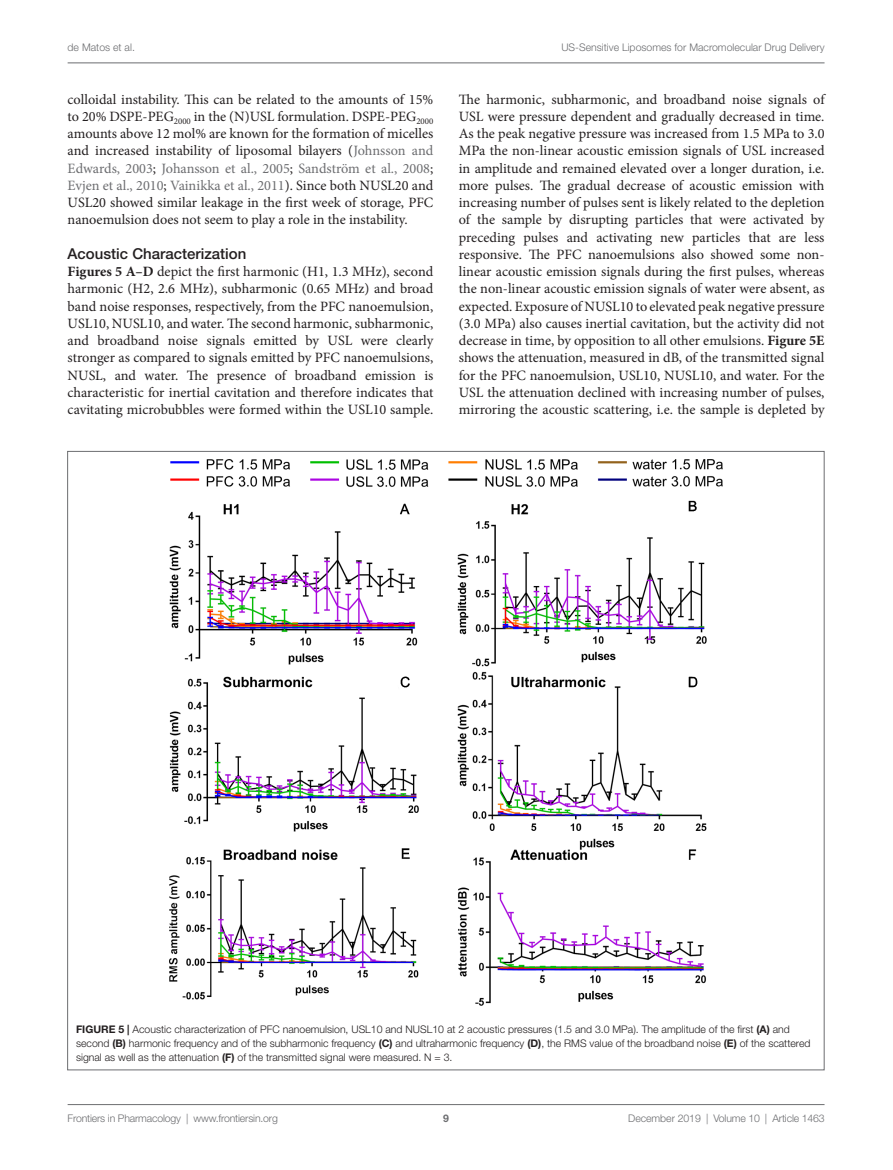
<style>
.page{position:relative;width:893px;height:1170px;background:#fff}
.page>*{position:absolute;margin:0;border:0;box-sizing:border-box;transform-origin:0 0}
._3{font:500 15px "Helvetica Neue LT Std";color:#231f20}
.T1{font:14.25px/17.2px "Minion Pro MTC";color:#231f20;text-align:justify}
.FC{font:300 10.5px/14.2px "Helvetica Neue LT Std";color:#231f20}
.t1{font:300 10.5px "Helvetica Neue LT Std";letter-spacing:-.005em;color:#6c6d70}
.t2{font:700 10.5px "Helvetica Neue LT Std";color:#6c6d70}
.s1{color:#6c6d70}
.s2{font-family:"Minion Pro";font-weight:700}
.s3{font-weight:700}
</style>
<div class="page">
<hr style="left:68px;top:63px;width:756px;height:1px;background:#6c6d70">
<hr style="left:68px;top:1104px;width:756px;height:1px;background:#6c6d70">
<img style="left:170px;top:460px;width:552px;height:545px">
<p class="t1" style="left:68px;top:41px;width:69px">de Matos et al.</p>
<p class="t1" style="left:561px;top:41px;width:265px">US-Sensitive Liposomes for Macromolecular Drug Delivery</p>
<p class="T1" style="left:68px;top:90px;width:367px">colloidal instability. This can be related to the amounts of 15% to 20% DSPE-PEG<sub>2000</sub> in the (N)USL formulation. DSPE-PEG<sub>2000 </sub>amounts above 12 mol% are known for the formation of micelles and increased instability of liposomal bilayers (<span class="s1">Johnsson and Edwards, 2003</span>; <span class="s1">Johansson et al., 2005</span>; <span class="s1">Sandström et al., 2008</span>; <span class="s1">Evjen et al., 2010</span>; <span class="s1">Vainikka et al., 2011</span>). Since both NUSL20 and USL20 showed similar leakage in the first week of storage, PFC nanoemulsion does not seem to play a role in the instability.</p>
<p class="_3" style="left:68px;top:244px;width:180px">Acoustic Characterization</p>
<p class="T1" style="left:68px;top:263px;width:367px"><span class="s2">Figures 5 A–D</span> depict the first harmonic (H1, 1.3 MHz), second harmonic (H2, 2.6 MHz), subharmonic (0.65 MHz) and broad band noise responses, respectively, from the PFC nanoemulsion, USL10, NUSL10, and water. The second harmonic, subharmonic, and broadband noise signals emitted by USL were clearly stronger as compared to signals emitted by PFC nanoemulsions, NUSL, and water. The presence of broadband emission is characteristic for inertial cavitation and therefore indicates that cavitating microbubbles were formed within the USL10 sample.</p>
<p class="T1" style="left:459px;top:90px;width:367px">The harmonic, subharmonic, and broadband noise signals of USL were pressure dependent and gradually decreased in time.<br>As the peak negative pressure was increased from 1.5 MPa to 3.0<br>MPa the non-linear acoustic emission signals of USL increased in amplitude and remained elevated over a longer duration, i.e. more pulses. The gradual decrease of acoustic emission with increasing number of pulses sent is likely related to the depletion of the sample by disrupting particles that were activated by preceding pulses and activating new particles that are less responsive. The PFC nanoemulsions also showed some non&shy;linear acoustic emission signals during the first pulses, whereas the non-linear acoustic emission signals of water were absent, as expected. Exposure of NUSL10 to elevated peak negative pressure (3.0 MPa) also causes inertial cavitation, but the activity did not decrease in time, by opposition to all other emulsions. <span class="s2">Figure 5E </span>shows the attenuation, measured in dB, of the transmitted signal for the PFC nanoemulsion, USL10, NUSL10, and water. For the USL the attenuation declined with increasing number of pulses, mirroring the acoustic scattering, i.e. the sample is depleted by</p>
<p class="FC" style="left:76px;top:1022px;width:736px"><span class="s3">FIG URE 5 |</span> Acoustic characterization of PFC nanoemulsion, USL10 and NUSL10 at 2 acoustic pressures (1.5 and 3.0 MPa). The amplitude of the first <span class="s3">(A)</span> and second <span class="s3">(B)</span> harmonic frequency and of the subharmonic frequency <span class="s3">(C)</span> and ultraharmonic frequency <span class="s3">(D)</span>, the RMS value of the broadband noise <span class="s3">(E)</span> of the scattered signal as well as the attenuation <span class="s3">(F)</span> of the transmitted signal were measured. N = 3.</p>
<p class="t1" style="left:68px;top:1111px;width:212px">Frontiers in Pharmacology | www.frontiersin.org</p>
<p class="t1" style="left:628px;top:1111px;width:198px">December 2019 | Volume 10 | Article 1463</p>
<p class="t2" style="left:443px;top:1111px;width:7px">9</p>
</div>
